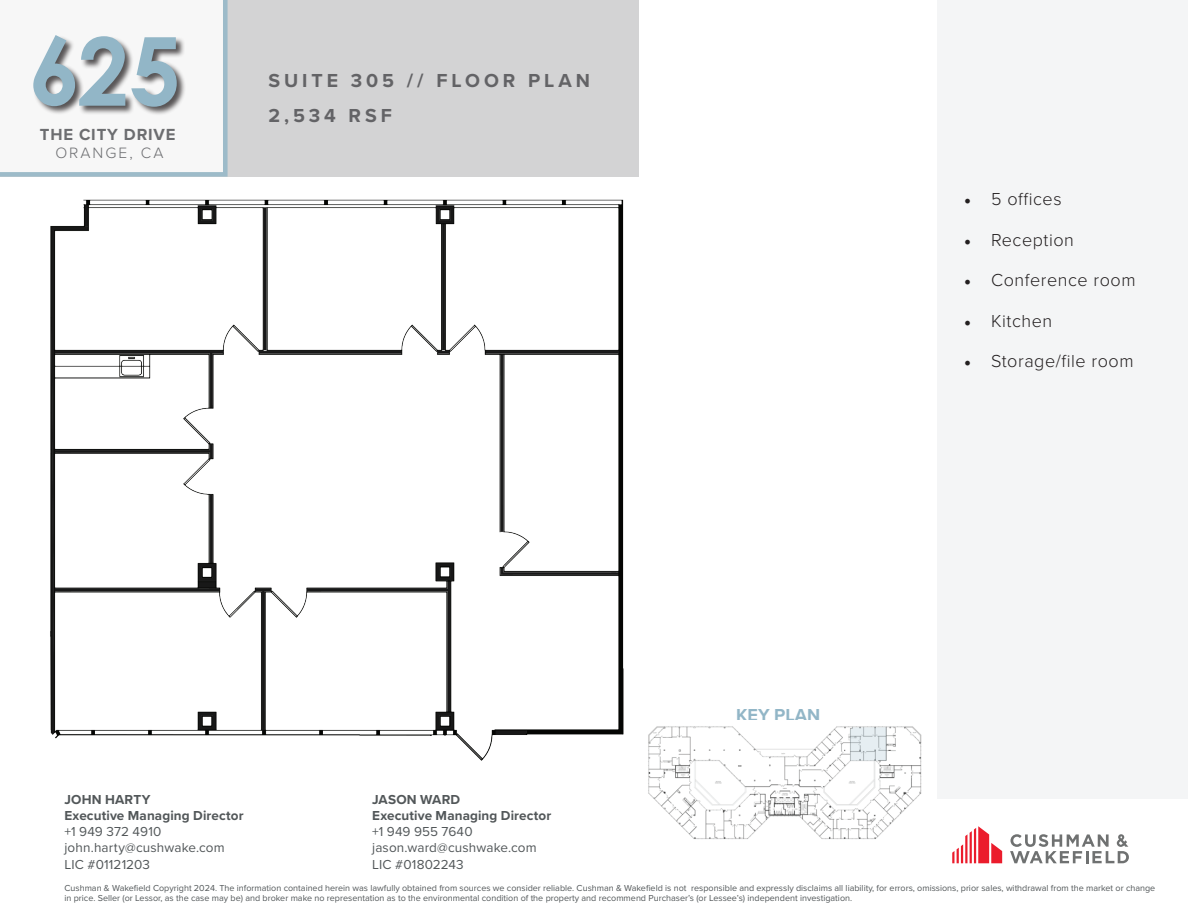
<style>
.page{position:relative;width:1188px;height:918px;background:#fff}
.page>*{position:absolute;margin:0;border:0;box-sizing:border-box;transform-origin:0 0}
.t1{font:700 94.35px "Century Gothic";color:#92b6c7}
.t2{font:700 19.5px/35px "Proxima Nova";letter-spacing:.2em;color:#636366}
.t3{font:300 18px "Proxima Nova";letter-spacing:.03em;color:#231f20}
.t4{font:700 18px "Proxima Nova";color:#92b6c7}
.t5{font:700 16.65px "Proxima Nova";letter-spacing:.05em;color:#6c6d70}
.t6{font:300 15.6px "Proxima Nova";letter-spacing:.13em;color:#6c6d70}
.t7{font:13.5px/16.2px "Proxima Nova";letter-spacing:.01em;color:#525759}
.t8{font:700 13.5px/16.2px "Proxima Nova";letter-spacing:.01em;color:#525759}
.t9{font:9px/10.8px "Proxima Nova";color:#525759}
.s1{font-family:"Minion Pro";font-weight:400}
</style>
<div class="page">
<svg style="left:952px;top:826px;width:50px;height:37px"></svg>
<svg style="left:1010px;top:834px;width:119px;height:29px"></svg>
<div style="left:0;top:0;width:639px;height:177px;background:#d3d3d4"></div>
<div style="left:0;top:0;width:228px;height:177px;background:#f7f7f7"></div>
<div style="left:33px;top:35px;width:153px;height:81px;background:#231f20;opacity:.75"></div>
<div style="left:937px;top:0;width:251px;height:798px;background:#f4f5f6"></div>
<img style="left:50px;top:199px;width:574px;height:562px">
<img style="left:648px;top:726px;width:274px;height:113px">
<svg style="left:850px;top:727px;width:36px;height:34px"></svg>
<h1 class="t1" style="left:29px;top:-1px;width:154px">625</h1>
<h3 class="t5" style="left:40px;top:122px;width:137px">THE CITY DRIVE</h3>
<h3 class="t6" style="left:55px;top:142px;width:110px">ORANGE, CA</h3>
<h2 class="t2" style="left:269px;top:63px;width:323px">SUITE 305 // FLOOR PLAN<br>2,534 RSF</h2>
<h3 class="t8" style="left:65px;top:791px;width:181px">JOHN HARTY<br>Executive Managing Director</h3>
<h3 class="t7" style="left:65px;top:823px;width:162px">+1 949 372 4910 john.harty@cushwake.com<br>LIC #01121203</h3>
<h3 class="t8" style="left:372px;top:791px;width:181px">JASON WARD<br>Executive Managing Director</h3>
<h3 class="t7" style="left:372px;top:823px;width:166px">+1 949 955 7640 jason.ward@cushwake.com<br>LIC #01802243</h3>
<h3 class="t4" style="left:736px;top:701px;width:86px">KEY PLAN</h3>
<h3 class="t3" style="left:964px;top:186px;width:99px"><span class="s1">•</span> 5 offices</h3>
<h3 class="t3" style="left:964px;top:226px;width:111px"><span class="s1">•</span> Reception</h3>
<h3 class="t3" style="left:964px;top:267px;width:173px"><span class="s1">•</span> Conference room</h3>
<h3 class="t3" style="left:964px;top:307px;width:90px"><span class="s1">•</span> Kitchen</h3>
<h3 class="t3" style="left:964px;top:348px;width:171px"><span class="s1">•</span> Storage/file room</h3>
<p class="t9" style="left:64px;top:882px;width:1092px">Cushman &amp; Wakefield Copyright 2024. The information contained herein was lawfully obtained from sources we consider reliable. Cushman &amp; Wakefield is not responsible and expressly disclaims all liability, for errors, omissions, prior sales, withdrawal from the market or change in price. Seller (or Lessor, as the case may be) and broker make no representation as to the environmental condition of the property and recommend Purchaser’s (or Lessee’s) independent investigation.</p>
</div>
